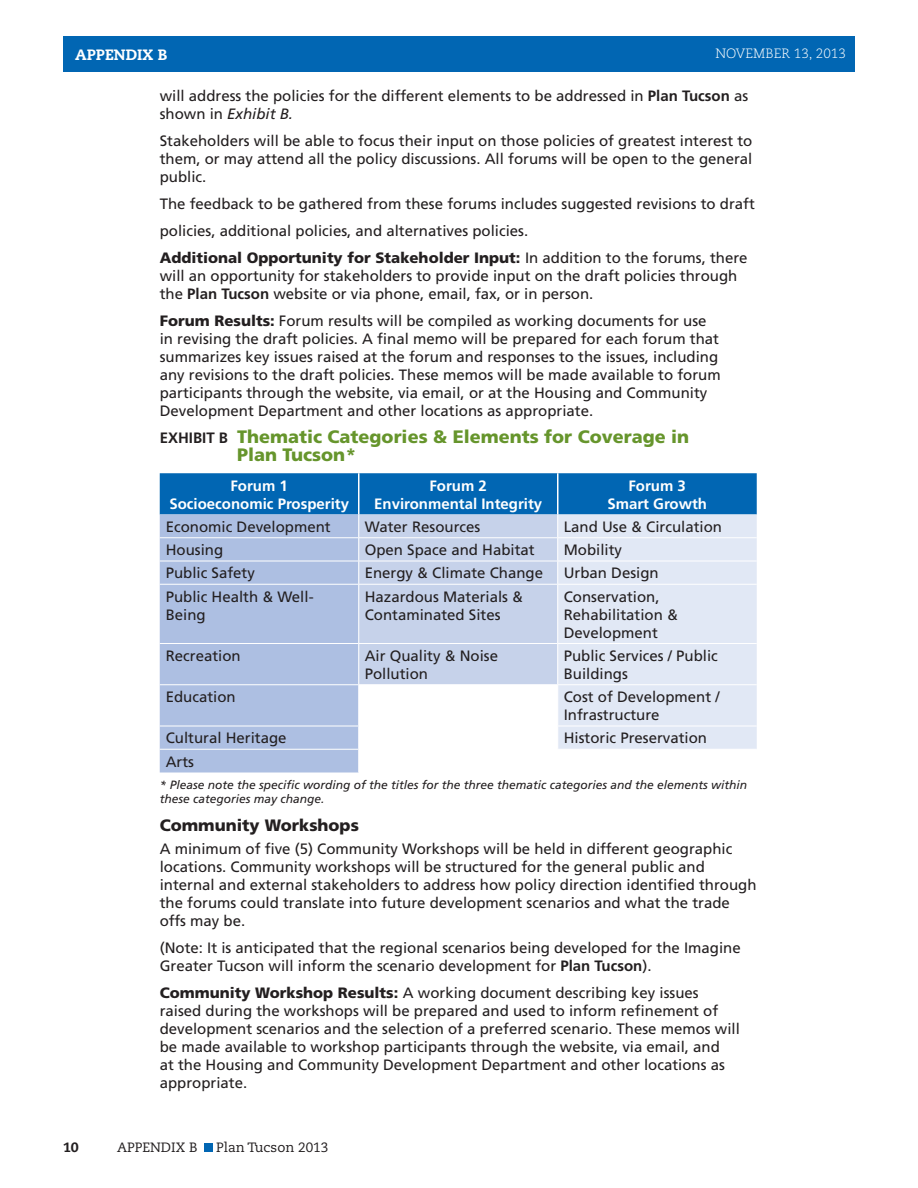
<style>
.page{position:relative;width:918px;height:1188px;background:#fff}
.page>*{position:absolute;margin:0;border:0;box-sizing:border-box;transform-origin:0 0}
.C_head{font:900 18px/18px "Frutiger LT Std";color:#66952c}
.C_head_no_indent{font:900 16.5px "Frutiger LT Std";color:#231f20}
.table_space{font:15px/18px "Frutiger LT Std";color:#231f20}
.table_head{font:700 15px/18px "Frutiger LT Std";color:#fff;text-align:center}
.t1{font:800 15px "Caecilia LT Std";color:#fff}
.t2{font:13.5px "Caecilia LT Std";color:#231f20}
.t3{font:300 13.5px "Caecilia LT Std";color:#fff}
.t4{font:800 13.5px "Caecilia LT Std";color:#231f20}
.table_space-2{font:italic 12px/13.5px "Frutiger LT Std";color:#231f20}
.s1{font-weight:700}
.s2{font-style:italic}
.s3{font-weight:900}
.s4{font-weight:700;font-size:15px;color:#231f20}
</style>
<div class="page">
<div style="left:63px;top:36px;width:792px;height:36px;background:#0166b3"></div>
<div style="left:204px;top:1144px;width:8px;height:8px;background:#0166b3"></div>
<div style="left:160px;top:685px;width:198px;height:87px;background:#adbfe2"></div>
<div style="left:558px;top:685px;width:199px;height:64px;background:#e1e8f5"></div>
<svg style="left:160px;top:473px;width:597px;height:211px;background:#a0bee0"></svg>
<hr style="left:160px;top:584px;width:199px;height:1px;background:#fff">
<hr style="left:359px;top:584px;width:199px;height:1px;background:#fff">
<hr style="left:358px;top:585px;width:1px;height:58px;background:#fff">
<hr style="left:558px;top:584px;width:199px;height:1px;background:#fff">
<hr style="left:557px;top:585px;width:1px;height:58px;background:#fff">
<hr style="left:160px;top:643px;width:199px;height:1px;background:#fff">
<hr style="left:359px;top:643px;width:199px;height:1px;background:#fff">
<hr style="left:358px;top:644px;width:1px;height:40px;background:#fff">
<hr style="left:558px;top:643px;width:199px;height:1px;background:#fff">
<hr style="left:557px;top:644px;width:1px;height:40px;background:#fff">
<hr style="left:160px;top:726px;width:199px;height:1px;background:#fff">
<hr style="left:558px;top:726px;width:199px;height:1px;background:#fff">
<hr style="left:160px;top:749px;width:199px;height:1px;background:#fff">
<svg style="left:358px;top:726px;width:1px;height:46px"></svg>
<hr style="left:358px;top:473px;width:2px;height:41px;background:#fff">
<hr style="left:557px;top:473px;width:1px;height:41px;background:#fff">
<p class="t1" style="left:75px;top:45px;width:94px">APPENDIX B</p>
<p class="t3" style="left:715px;top:46px;width:132px">NOVEMBER 13, 2013</p>
<p class="table_space" style="left:160px;top:87px;width:590px">will address the policies for the different elements to be addressed in <span class="s1">Plan Tucson</span> as shown in <span class="s2">Exhibit B.</span></p>
<p class="table_space" style="left:160px;top:132px;width:594px;text-align:justify">Stakeholders will be able to focus their input on those policies of greatest interest to them, or may attend all the policy discussions. All forums will be open to the general public.</p>
<p class="table_space" style="left:160px;top:195px;width:597px">The feedback to be gathered from these forums includes suggested revisions to draft</p>
<p class="table_space" style="left:160px;top:222px;width:367px">policies, additional policies, and alternatives policies.</p>
<p class="table_space" style="left:160px;top:249px;width:589px"><span class="s3">Additional Opportunity for Stakeholder Input:</span> In addition to the forums, there will an opportunity for stakeholders to provide input on the draft policies through the <span class="s1">Plan Tucson</span> website or via phone, email, fax, or in person.</p>
<p class="table_space" style="left:160px;top:312px;width:563px"><span class="s3">Forum Results:</span> Forum results will be compiled as working documents for use in revising the draft policies. A final memo will be prepared for each forum that summarizes key issues raised at the forum and responses to the issues, including any revisions to the draft policies. These memos will be made available to forum participants through the website, via email, or at the Housing and Community Development Department and other locations as appropriate.</p>
<p class="C_head" style="left:237px;top:428px;width:454px;text-indent:-77px"><span class="s4">EXHIBIT B</span> Thematic Categories &amp; Elements for Coverage in<br>Plan Tucson*</p>
<p class="table_head" style="left:169px;top:476px;width:181px">Forum 1<br>Socioeconomic Prosperity</p>
<p class="table_head" style="left:374px;top:476px;width:170px">Forum 2<br>Environmental Integrity</p>
<p class="table_head" style="left:607px;top:476px;width:101px">Forum 3<br>Smart Growth</p>
<p class="table_space" style="left:166px;top:518px;width:167px">Economic Development</p>
<p class="table_space" style="left:365px;top:518px;width:117px">Water Resources</p>
<p class="table_space" style="left:564px;top:518px;width:160px">Land Use &amp; Circulation</p>
<p class="table_space" style="left:166px;top:541px;width:59px">Housing</p>
<p class="table_space" style="left:365px;top:541px;width:172px">Open Space and Habitat</p>
<p class="table_space" style="left:564px;top:541px;width:60px">Mobility</p>
<p class="table_space" style="left:166px;top:564px;width:91px">Public Safety</p>
<p class="table_space" style="left:365px;top:564px;width:180px">Energy &amp; Climate Change</p>
<p class="table_space" style="left:564px;top:564px;width:97px">Urban Design</p>
<p class="table_space" style="left:166px;top:587px;width:149px">Public Health &amp; Well-<br>Being</p>
<p class="table_space" style="left:365px;top:587px;width:160px">Hazardous Materials &amp;<br>Contaminated Sites</p>
<p class="table_space" style="left:564px;top:587px;width:116px">Conservation,<br>Rehabilitation &amp;<br>Development</p>
<p class="table_space" style="left:166px;top:647px;width:77px">Recreation</p>
<p class="table_space" style="left:365px;top:647px;width:135px">Air Quality &amp; Noise<br>Pollution</p>
<p class="table_space" style="left:564px;top:647px;width:156px">Public Services / Public<br>Buildings</p>
<p class="table_space" style="left:166px;top:688px;width:72px">Education</p>
<p class="table_space" style="left:564px;top:688px;width:157px">Cost of Development /<br>Infrastructure</p>
<p class="table_space" style="left:166px;top:729px;width:122px">Cultural Heritage</p>
<p class="table_space" style="left:564px;top:729px;width:145px">Historic Preservation</p>
<p class="table_space" style="left:166px;top:752px;width:30px">Arts</p>
<p class="table_space-2" style="left:160px;top:778px;width:589px">* Please note the specific wording of the titles for the three thematic categories and the elements within these categories may change.</p>
<p class="C_head_no_indent" style="left:160px;top:816px;width:201px">Community Workshops</p>
<p class="table_space" style="left:160px;top:840px;width:598px">A minimum of five (5) Community Workshops will be held in different geographic locations. Community workshops will be structured for the general public and internal and external stakeholders to address how policy direction identified through the forums could translate into future development scenarios and what the trade offs may be.</p>
<p class="table_space" style="left:160px;top:939px;width:582px">(Note: It is anticipated that the regional scenarios being developed for the Imagine<br>Greater Tucson will inform the scenario development for <span class="s1">Plan Tucson</span>).</p>
<p class="table_space" style="left:160px;top:984px;width:582px"><span class="s3">Community Workshop Results:</span> A working document describing key issues raised during the workshops will be prepared and used to inform refinement of development scenarios and the selection of a preferred scenario. These memos will be made available to workshop participants through the website, via email, and<br>at the Housing and Community Development Department and other locations as appropriate.</p>
<p class="t4" style="left:63px;top:1139px;width:17px">10</p>
<p class="t2" style="left:117px;top:1139px;width:82px">APPENDIX B</p>
<p class="t2" style="left:216px;top:1139px;width:114px">Plan Tucson 2013</p>
</div>
